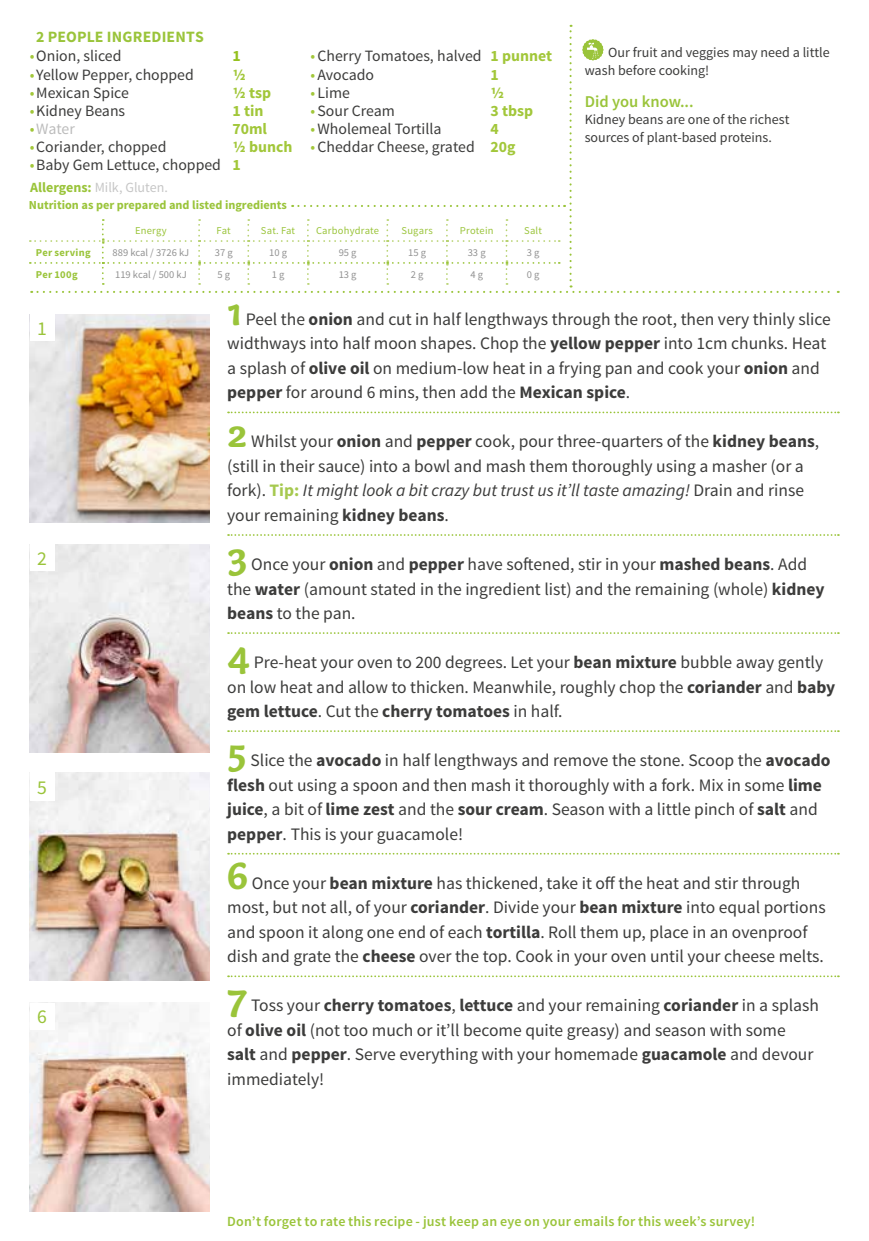
<style>
.page{position:relative;width:869px;height:1241px;background:#fff}
.page>*{position:absolute;margin:0;border:0;box-sizing:border-box;transform-origin:0 0}
.t1{font:700 41.12px "Capucine Basic";color:#9ac43a}
.t2{font:19.6px "Source Sans Pro";color:#9ac43a}
.t3{font:17.5px/24.5px "Source Sans Pro";color:#3c3c3b}
.t4{font:600 16.45px "Source Sans Pro";color:#9ac43a}
.t5{font:15.75px "Source Sans Pro";color:#3c3c3b}
.t6{font:700 15.75px "Source Sans Pro";color:#a2c73a}
.t7{font:700 15.75px "Source Sans Pro";letter-spacing:.01em;color:#9ac43a}
.t8{font:15.75px "Source Sans Pro";letter-spacing:-.005em;color:#bcbcbc}
.t9{font:700 15.75px "Source Sans Pro";color:#95c11f}
.t10{font:14px/17.5px "Source Sans Pro";color:#3c3c3b}
.t11{font:600 14px "Source Sans Pro";letter-spacing:.015em;color:#9ac43a}
.t12{font:14px "Source Sans Pro";color:#c6c6c6}
.t13{font:700 12.25px "Source Sans Pro";color:#9ac43a}
.t14{font:10.5px "Source Sans Pro";color:#929292}
.t15{font:10.5px "Source Sans Pro";letter-spacing:.02em;color:#9ac43a}
.t16{font:700 10.5px "Source Sans Pro";letter-spacing:.025em;color:#9ac43a}
.s1{color:#a2c73a}
.s2{font-weight:700;color:#a2c73a}
.s3{font-weight:700;color:#9ac43a}
.s4{font-weight:700}
.s5{font-weight:700;color:#a6c94f}
.s6{font-style:italic}
</style>
<div class="page">
<img style="left:30px;top:1002px;width:180px;height:208px">
<img style="left:30px;top:772px;width:180px;height:208px">
<img style="left:30px;top:314px;width:180px;height:208px">
<img style="left:30px;top:544px;width:180px;height:208px">
<div style="left:30px;top:314px;width:25px;height:26px;background:#fff"></div>
<div style="left:30px;top:544px;width:25px;height:27px;background:#fff"></div>
<div style="left:30px;top:772px;width:25px;height:28px;background:#fff"></div>
<div style="left:30px;top:1002px;width:25px;height:27px;background:#fff"></div>
<svg style="left:228px;top:411px;width:610px;height:2px"></svg>
<svg style="left:228px;top:534px;width:610px;height:2px"></svg>
<svg style="left:228px;top:632px;width:610px;height:2px"></svg>
<svg style="left:228px;top:730px;width:610px;height:2px"></svg>
<svg style="left:228px;top:852px;width:610px;height:2px"></svg>
<svg style="left:228px;top:975px;width:610px;height:2px"></svg>
<svg style="left:30px;top:25px;width:808px;height:268px"></svg>
<p class="t7" style="left:36px;top:26px;width:169px">2 PEOPLE INGREDIENTS</p>
<p class="t5" style="left:30px;top:46px;width:93px"><span class="s1">•</span>Onion, sliced</p>
<p class="t9" style="left:232px;top:45px;width:10px">1</p>
<p class="t5" style="left:310px;top:46px;width:243px"><span class="s1">•</span>Cherry Tomatoes, halved <span class="s2">1 punnet</span></p>
<p class="t5" style="left:30px;top:65px;width:165px"><span class="s1">•</span>Yellow Pepper, chopped</p>
<p class="t6" style="left:232px;top:64px;width:15px">1/2</p>
<p class="t5" style="left:310px;top:65px;width:65px"><span class="s1">•</span> Avocado</p>
<p class="t6" style="left:490px;top:64px;width:10px">1</p>
<p class="t5" style="left:30px;top:83px;width:101px"><span class="s1">•</span>Mexican Spice</p>
<p class="t6" style="left:232px;top:83px;width:40px">1/2 tsp</p>
<p class="t5" style="left:310px;top:83px;width:41px"><span class="s1">•</span> Lime</p>
<p class="t6" style="left:490px;top:83px;width:15px">1/2</p>
<p class="t5" style="left:30px;top:101px;width:97px"><span class="s1">•</span>Kidney Beans</p>
<p class="t6" style="left:232px;top:101px;width:32px">1 tin</p>
<p class="t5" style="left:310px;top:101px;width:86px"><span class="s1">•</span> Sour Cream</p>
<p class="t6" style="left:490px;top:101px;width:44px">3 tbsp</p>
<p class="t8" style="left:30px;top:119px;width:47px"><span class="s1">•</span>Water</p>
<p class="t6" style="left:232px;top:119px;width:36px">70ml</p>
<p class="t5" style="left:310px;top:119px;width:132px"><span class="s1">•</span>Wholemeal Tortilla</p>
<p class="t6" style="left:490px;top:119px;width:10px">4</p>
<p class="t5" style="left:30px;top:137px;width:138px"><span class="s1">•</span>Coriander, chopped</p>
<p class="t5" style="left:232px;top:137px;width:284px"><span class="s2">1/2 bunch</span> <span class="s1">•</span>Cheddar Cheese, grated <span class="s2">20g</span></p>
<p class="t5" style="left:30px;top:155px;width:212px"><span class="s1">•</span>Baby Gem Lettuce, chopped <span class="s2">1</span></p>
<p class="t12" style="left:30px;top:179px;width:139px"><span class="s3">Allergens:</span> Milk, Gluten.</p>
<p class="t15" style="left:135px;top:224px;width:33px">Energy</p>
<p class="t15" style="left:216px;top:224px;width:16px">Fat</p>
<p class="t15" style="left:261px;top:224px;width:36px">Sat. Fat</p>
<p class="t15" style="left:316px;top:224px;width:65px">Carbohydrate</p>
<p class="t15" style="left:401px;top:224px;width:33px">Sugars</p>
<p class="t15" style="left:459px;top:224px;width:35px">Protein</p>
<p class="t15" style="left:524px;top:224px;width:19px">Salt</p>
<p class="t16" style="left:36px;top:246px;width:56px">Per serving</p>
<p class="t14" style="left:112px;top:246px;width:78px">889 kcal / 3726 kJ</p>
<p class="t14" style="left:215px;top:246px;width:19px">37 g</p>
<p class="t14" style="left:269px;top:246px;width:19px">10 g</p>
<p class="t14" style="left:338px;top:246px;width:19px">95 g</p>
<p class="t14" style="left:408px;top:246px;width:19px">15 g</p>
<p class="t14" style="left:467px;top:246px;width:19px">33 g</p>
<p class="t14" style="left:526px;top:246px;width:14px">3 g</p>
<p class="t16" style="left:36px;top:267px;width:43px">Per 100g</p>
<p class="t14" style="left:115px;top:268px;width:73px">119 kcal / 500 kJ</p>
<p class="t14" style="left:217px;top:268px;width:14px">5 g</p>
<p class="t14" style="left:271px;top:268px;width:14px">1 g</p>
<p class="t14" style="left:338px;top:268px;width:19px">13 g</p>
<p class="t14" style="left:410px;top:268px;width:14px">2 g</p>
<p class="t14" style="left:470px;top:268px;width:14px">4 g</p>
<p class="t14" style="left:526px;top:268px;width:14px">0 g</p>
<p class="t13" style="left:29px;top:197px;width:259px">Nutrition as per prepared and listed ingredients</p>
<p class="t10" style="left:584px;top:44px;width:246px;text-indent:23px">Our fruit and veggies may need a little wash before cooking!</p>
<p class="t4" style="left:584px;top:91px;width:110px">Did you know...</p>
<p class="t10" style="left:584px;top:111px;width:206px">Kidney beans are one of the richest sources of plant-based proteins.</p>
<p class="t2" style="left:37px;top:316px;width:11px">1</p>
<p class="t2" style="left:37px;top:546px;width:11px">2</p>
<p class="t2" style="left:37px;top:775px;width:11px">5</p>
<p class="t2" style="left:37px;top:1004px;width:11px">6</p>
<h1 class="t1" style="left:227px;top:279px;width:16px">1</h1>
<p class="t3" style="left:227px;top:307px;width:605px;text-indent:19px">Peel the <span class="s4">onion</span> and cut in half lengthways through the root, then very thinly slice widthways into half moon shapes. Chop the <span class="s4">yellow pepper</span> into 1cm chunks. Heat a splash of <span class="s4">olive oil</span> on medium-low heat in a frying pan and cook your <span class="s4">onion</span> and <span class="s4">pepper</span> for around 6 mins, then add the <span class="s4">Mexican spice</span>.</p>
<h1 class="t1" style="left:227px;top:402px;width:22px">2</h1>
<p class="t3" style="left:227px;top:429px;width:593px;text-indent:24px">Whilst your <span class="s4">onion</span> and <span class="s4">pepper</span> cook, pour three-quarters of the <span class="s4">kidney beans</span>, (still in their sauce) into a bowl and mash them thoroughly using a masher (or a fork). <span class="s5">Tip:</span> <span class="s6">It might look a bit crazy but trust us it’ll taste amazing!</span> Drain and rinse your remaining <span class="s4">kidney beans</span>.</p>
<h1 class="t1" style="left:227px;top:524px;width:22px">3</h1>
<p class="t3" style="left:227px;top:552px;width:598px;text-indent:24px">Once your <span class="s4">onion</span> and <span class="s4">pepper</span> have softened, stir in your <span class="s4">mashed beans</span>. Add the <span class="s4">water</span> (amount stated in the ingredient list) and the remaining (whole) <span class="s4">kidney beans</span> to the pan.</p>
<h1 class="t1" style="left:227px;top:622px;width:25px">4</h1>
<p class="t3" style="left:227px;top:650px;width:609px;text-indent:27px">Pre-heat your oven to 200 degrees. Let your <span class="s4">bean mixture</span> bubble away gently on low heat and allow to thicken. Meanwhile, roughly chop the <span class="s4">coriander</span> and <span class="s4">baby gem lettuce</span>. Cut the <span class="s4">cherry tomatoes</span> in half.</p>
<h1 class="t1" style="left:227px;top:720px;width:21px">5</h1>
<p class="t3" style="left:227px;top:748px;width:604px;text-indent:23px">Slice the <span class="s4">avocado</span> in half lengthways and remove the stone. Scoop the <span class="s4">avocado flesh</span> out using a spoon and then mash it thoroughly with a fork. Mix in some <span class="s4">lime juice</span>, a bit of <span class="s4">lime zest</span> and the <span class="s4">sour cream</span>. Season with a little pinch of <span class="s4">salt</span> and <span class="s4">pepper</span>. This is your guacamole!</p>
<h1 class="t1" style="left:227px;top:843px;width:23px">6</h1>
<p class="t3" style="left:227px;top:870px;width:599px;text-indent:25px">Once your <span class="s4">bean mixture</span> has thickened, take it off the heat and stir through most, but not all, of your <span class="s4">coriander</span>. Divide your <span class="s4">bean mixture</span> into equal portions and spoon it along one end of each <span class="s4">tortilla</span>. Roll them up, place in an ovenproof dish and grate the <span class="s4">cheese</span> over the top. Cook in your oven until your cheese melts.</p>
<h1 class="t1" style="left:227px;top:965px;width:22px">7</h1>
<p class="t3" style="left:227px;top:993px;width:593px;text-indent:24px">Toss your <span class="s4">cherry tomatoes</span>, <span class="s4">lettuce</span> and your remaining <span class="s4">coriander</span> in a splash of <span class="s4">olive oil</span> (not too much or it’ll become quite greasy) and season with some<br><span class="s4">salt</span> and <span class="s4">pepper</span>. Serve everything with your homemade <span class="s4">guacamole</span> and devour immediately!</p>
<p class="t11" style="left:227px;top:1212px;width:529px">Don’t forget to rate this recipe - just keep an eye on your emails for this week’s survey!</p>
</div>
